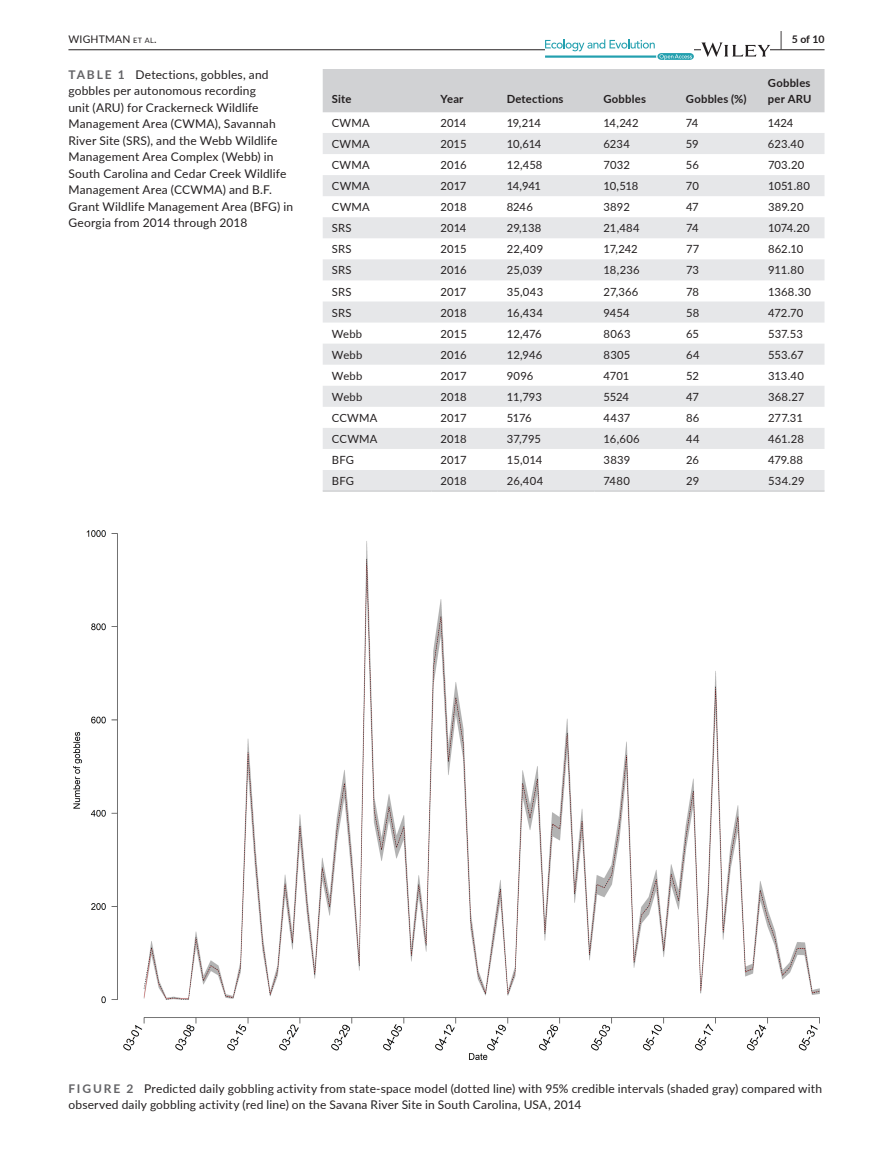
<style>
.page{position:relative;width:893px;height:1174px;background:#fff}
.page>*{position:absolute;margin:0;border:0;box-sizing:border-box;transform-origin:0 0}
.t1{font:12px/16.5px "Lato";letter-spacing:.015em;color:#231f20}
.t2{font:11.25px "Lato";letter-spacing:.005em;color:#231f20}
.t3{font:700 11.25px/15.8px "Lato";letter-spacing:.02em;color:#231f20}
.t4{font:10.5px "Lato";letter-spacing:.02em;color:#231f20}
.t5{font:700 10.5px "Lato";color:#231f20}
.s1{font-size:7.35px}
.s2{font-size:19.5px}
.s3{font-weight:700;color:#636366}
</style>
<div class="page">
<hr style="left:68px;top:49px;width:756px;height:1px;background:#231f20">
<svg style="left:545px;top:39px;width:149px;height:21px"></svg>
<svg style="left:701px;top:42px;width:69px;height:15px"></svg>
<div style="left:323px;top:69px;width:501px;height:43px;background:#d1d2d4"></div>
<svg style="left:323px;top:133px;width:501px;height:357px;fill:#e6e7e9"></svg>
<hr style="left:323px;top:490px;width:108px;height:2px;background:#d1d2d4">
<hr style="left:431px;top:490px;width:67px;height:2px;background:#d1d2d4">
<hr style="left:498px;top:490px;width:96px;height:2px;background:#d1d2d4">
<hr style="left:594px;top:490px;width:83px;height:2px;background:#d1d2d4">
<hr style="left:677px;top:490px;width:82px;height:2px;background:#d1d2d4">
<hr style="left:759px;top:490px;width:65px;height:2px;background:#d1d2d4">
<img style="left:73px;top:530px;width:747px;height:530px">
<p class="t4" style="left:68px;top:31px;width:90px">WIGHTMAN <span class="s1">et al</span>.</p>
<p class="t5" style="left:780px;top:31px;width:46px"><span class="s2">|</span> 5 of 10</p>
<p class="t1" style="left:68px;top:66px;width:226px"><span class="s3">TABLE 1</span> Detections, gobbles, and gobbles per autonomous recording<br>unit (ARU) for Crackerneck Wildlife Management Area (CWMA), Savannah River Site (SRS), and the Webb Wildlife Management Area Complex (Webb) in South Carolina and Cedar Creek Wildlife Management Area (CCWMA) and B.F.<br>Grant Wildlife Management Area (BFG) in Georgia from 2014 through 2018</p>
<p class="t3" style="left:332px;top:91px;width:21px">Site</p>
<p class="t3" style="left:440px;top:91px;width:25px">Year</p>
<p class="t3" style="left:507px;top:91px;width:58px">Detections</p>
<p class="t3" style="left:603px;top:91px;width:44px">Gobbles</p>
<p class="t3" style="left:686px;top:91px;width:62px">Gobbles (%)</p>
<p class="t3" style="left:768px;top:75px;width:45px">Gobbles per ARU</p>
<p class="t2" style="left:332px;top:115px;width:39px">CWMA</p>
<p class="t2" style="left:440px;top:115px;width:27px">2014</p>
<p class="t2" style="left:507px;top:115px;width:36px">19,214</p>
<p class="t2" style="left:603px;top:115px;width:37px">14,242</p>
<p class="t2" style="left:686px;top:115px;width:14px">74</p>
<p class="t2" style="left:768px;top:115px;width:27px">1424</p>
<p class="t2" style="left:332px;top:136px;width:39px">CWMA</p>
<p class="t2" style="left:440px;top:136px;width:28px">2015</p>
<p class="t2" style="left:507px;top:136px;width:36px">10,614</p>
<p class="t2" style="left:603px;top:136px;width:28px">6234</p>
<p class="t2" style="left:686px;top:136px;width:14px">59</p>
<p class="t2" style="left:768px;top:136px;width:38px">623.40</p>
<p class="t2" style="left:332px;top:157px;width:39px">CWMA</p>
<p class="t2" style="left:440px;top:157px;width:28px">2016</p>
<p class="t2" style="left:507px;top:157px;width:37px">12,458</p>
<p class="t2" style="left:603px;top:157px;width:28px">7032</p>
<p class="t2" style="left:686px;top:157px;width:15px">56</p>
<p class="t2" style="left:768px;top:157px;width:38px">703.20</p>
<p class="t2" style="left:332px;top:178px;width:39px">CWMA</p>
<p class="t2" style="left:440px;top:178px;width:28px">2017</p>
<p class="t2" style="left:507px;top:178px;width:36px">14,941</p>
<p class="t2" style="left:603px;top:178px;width:36px">10,518</p>
<p class="t2" style="left:686px;top:178px;width:15px">70</p>
<p class="t2" style="left:768px;top:178px;width:44px">1051.80</p>
<p class="t2" style="left:332px;top:199px;width:39px">CWMA</p>
<p class="t2" style="left:440px;top:199px;width:28px">2018</p>
<p class="t2" style="left:507px;top:199px;width:28px">8246</p>
<p class="t2" style="left:603px;top:199px;width:28px">3892</p>
<p class="t2" style="left:686px;top:199px;width:14px">47</p>
<p class="t2" style="left:768px;top:199px;width:37px">389.20</p>
<p class="t2" style="left:332px;top:220px;width:21px">SRS</p>
<p class="t2" style="left:440px;top:220px;width:27px">2014</p>
<p class="t2" style="left:507px;top:220px;width:36px">29,138</p>
<p class="t2" style="left:603px;top:220px;width:38px">21,484</p>
<p class="t2" style="left:686px;top:220px;width:14px">74</p>
<p class="t2" style="left:768px;top:220px;width:43px">1074.20</p>
<p class="t2" style="left:332px;top:241px;width:21px">SRS</p>
<p class="t2" style="left:440px;top:241px;width:28px">2015</p>
<p class="t2" style="left:507px;top:241px;width:38px">22,409</p>
<p class="t2" style="left:603px;top:241px;width:36px">17,242</p>
<p class="t2" style="left:686px;top:241px;width:15px">77</p>
<p class="t2" style="left:768px;top:241px;width:37px">862.10</p>
<p class="t2" style="left:332px;top:262px;width:21px">SRS</p>
<p class="t2" style="left:440px;top:262px;width:28px">2016</p>
<p class="t2" style="left:507px;top:262px;width:38px">25,039</p>
<p class="t2" style="left:603px;top:262px;width:38px">18,236</p>
<p class="t2" style="left:686px;top:262px;width:15px">73</p>
<p class="t2" style="left:768px;top:262px;width:37px">911.80</p>
<p class="t2" style="left:332px;top:283px;width:21px">SRS</p>
<p class="t2" style="left:440px;top:283px;width:28px">2017</p>
<p class="t2" style="left:507px;top:283px;width:38px">35,043</p>
<p class="t2" style="left:603px;top:283px;width:36px">27,366</p>
<p class="t2" style="left:686px;top:283px;width:15px">78</p>
<p class="t2" style="left:768px;top:283px;width:45px">1368.30</p>
<p class="t2" style="left:332px;top:304px;width:21px">SRS</p>
<p class="t2" style="left:440px;top:304px;width:28px">2018</p>
<p class="t2" style="left:507px;top:304px;width:38px">16,434</p>
<p class="t2" style="left:604px;top:304px;width:28px">9454</p>
<p class="t2" style="left:686px;top:304px;width:15px">58</p>
<p class="t2" style="left:768px;top:304px;width:37px">472.70</p>
<p class="t2" style="left:332px;top:325px;width:32px">Webb</p>
<p class="t2" style="left:440px;top:325px;width:28px">2015</p>
<p class="t2" style="left:507px;top:325px;width:36px">12,476</p>
<p class="t2" style="left:604px;top:325px;width:28px">8063</p>
<p class="t2" style="left:686px;top:325px;width:15px">65</p>
<p class="t2" style="left:768px;top:325px;width:36px">537.53</p>
<p class="t2" style="left:332px;top:346px;width:32px">Webb</p>
<p class="t2" style="left:440px;top:346px;width:28px">2016</p>
<p class="t2" style="left:507px;top:346px;width:37px">12,946</p>
<p class="t2" style="left:604px;top:346px;width:28px">8305</p>
<p class="t2" style="left:686px;top:346px;width:15px">64</p>
<p class="t2" style="left:768px;top:346px;width:37px">553.67</p>
<p class="t2" style="left:332px;top:368px;width:32px">Webb</p>
<p class="t2" style="left:440px;top:368px;width:28px">2017</p>
<p class="t2" style="left:507px;top:368px;width:28px">9096</p>
<p class="t2" style="left:604px;top:368px;width:27px">4701</p>
<p class="t2" style="left:686px;top:368px;width:14px">52</p>
<p class="t2" style="left:768px;top:368px;width:37px">313.40</p>
<p class="t2" style="left:332px;top:389px;width:32px">Webb</p>
<p class="t2" style="left:441px;top:389px;width:28px">2018</p>
<p class="t2" style="left:507px;top:389px;width:37px">11,793</p>
<p class="t2" style="left:604px;top:389px;width:27px">5524</p>
<p class="t2" style="left:686px;top:389px;width:14px">47</p>
<p class="t2" style="left:768px;top:389px;width:38px">368.27</p>
<p class="t2" style="left:332px;top:410px;width:47px">CCWMA</p>
<p class="t2" style="left:441px;top:410px;width:28px">2017</p>
<p class="t2" style="left:507px;top:410px;width:26px">5176</p>
<p class="t2" style="left:604px;top:410px;width:28px">4437</p>
<p class="t2" style="left:686px;top:410px;width:15px">86</p>
<p class="t2" style="left:768px;top:410px;width:36px">277.31</p>
<p class="t2" style="left:332px;top:431px;width:47px">CCWMA</p>
<p class="t2" style="left:441px;top:431px;width:28px">2018</p>
<p class="t2" style="left:507px;top:431px;width:36px">37,795</p>
<p class="t2" style="left:604px;top:431px;width:38px">16,606</p>
<p class="t2" style="left:686px;top:431px;width:15px">44</p>
<p class="t2" style="left:768px;top:431px;width:37px">461.28</p>
<p class="t2" style="left:332px;top:452px;width:24px">BFG</p>
<p class="t2" style="left:441px;top:452px;width:28px">2017</p>
<p class="t2" style="left:507px;top:452px;width:37px">15,014</p>
<p class="t2" style="left:604px;top:452px;width:28px">3839</p>
<p class="t2" style="left:686px;top:452px;width:14px">26</p>
<p class="t2" style="left:768px;top:452px;width:36px">479.88</p>
<p class="t2" style="left:332px;top:473px;width:24px">BFG</p>
<p class="t2" style="left:441px;top:473px;width:28px">2018</p>
<p class="t2" style="left:507px;top:473px;width:38px">26,404</p>
<p class="t2" style="left:604px;top:473px;width:28px">7480</p>
<p class="t2" style="left:686px;top:473px;width:15px">29</p>
<p class="t2" style="left:768px;top:473px;width:38px">534.29</p>
<p class="t1" style="left:68px;top:1079px;width:755px"><span class="s3">FIGURE 2</span> Predicted daily gobbling activity from state-space model (dotted line) with 95% credible intervals (shaded gray) compared with observed daily gobbling activity (red line) on the Savana River Site in South Carolina, USA, 2014</p>
</div>
